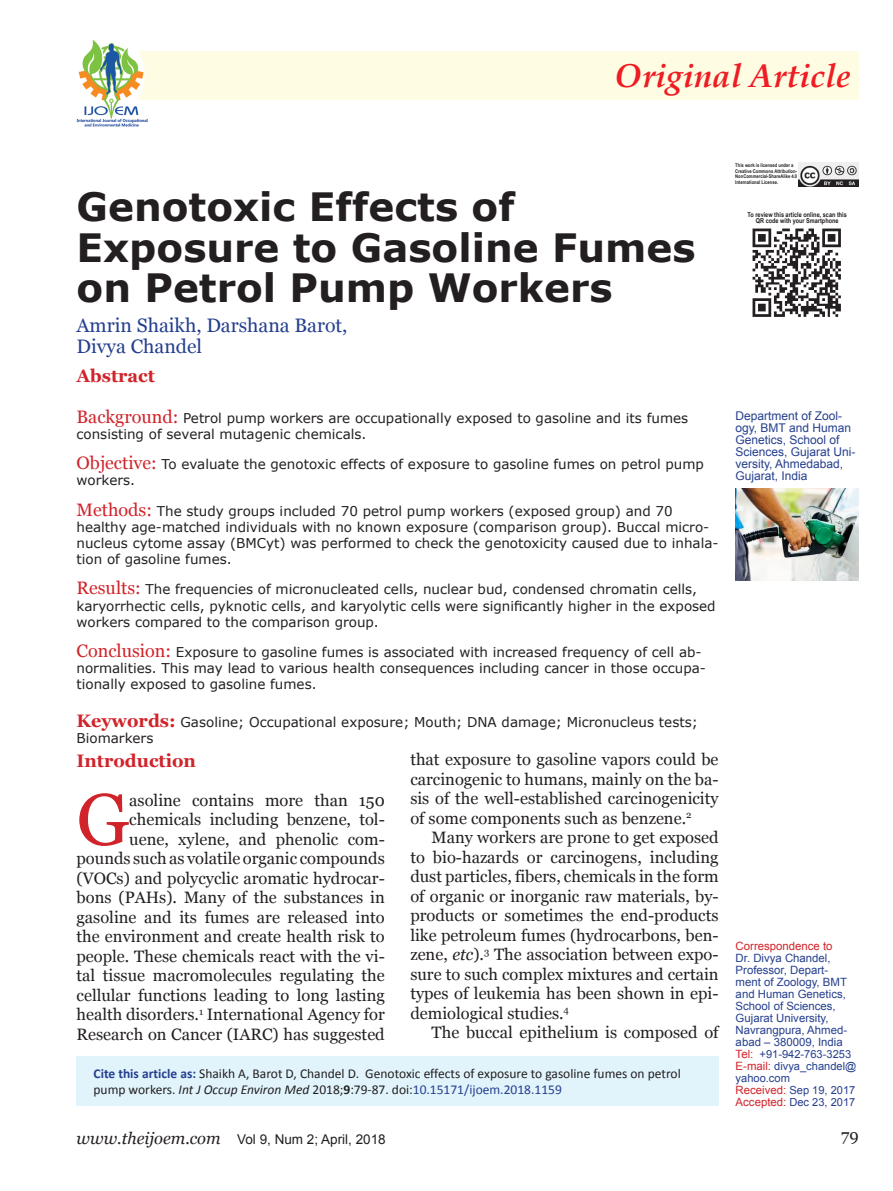
<style>
.page{position:relative;width:893px;height:1191px;background:#fff}
.page>*{position:absolute;margin:0;border:0;box-sizing:border-box;transform-origin:0 0}
.First_first_body{font:72.75px "Georgia";color:#d1232a}
.t1{font:700 39px/40.5px "Verdana";color:#231f20}
.t2{font:italic 700 33px "Book Antiqua";color:#ee1d23}
.Authors{font:19.5px/21px "Georgia";color:#253f8e}
.heading{font:700 18px "Georgia";color:#d1232a}
.First_first_body-2{font:16.5px/19.5px "Georgia";color:#231f20;text-align:right}
.body{font:16.5px/19.5px "Georgia";color:#231f20;text-align:justify}
.Editorial{font:16.5px "Georgia";color:#231f20}
.Structured_Abstract{font:13.5px/16.2px "Verdana";color:#231f20}
.Citation{font:13.5px/16.2px "Calibri";color:#231f20}
.Key_Word{font:13.5px/16.2px "Verdana";color:#231f20}
.Editorial-2{font:13.5px "Arial";color:#231f20}
.Affiliation{font:12px/12px "Arial";color:#253f8e}
.Adress{font:11.4px/12px "Arial";color:#253f8e}
.Adress-2{font:11.1px/12px "Arial";color:#253f8e}
.t3{font:700 6.75px/6px "Arial Narrow";color:#231f20;text-align:center}
.t4{font:700 5.1px/5.6px "Arial Narrow";color:#231f20}
.s1{font-family:"Georgia";font-size:18px;color:#d1232a}
.s2{font-family:"Georgia";font-weight:700;font-size:18px;color:#d1232a}
.s3{font-style:italic}
.s4{font-weight:700;color:#253f8e}
.s5{font-weight:700}
.s6{color:#253f8e}
.s7{color:#d1232a}
.s8{font-size:11.4px;color:#d1232a}
.s9{font-family:"Georgia";font-style:italic;font-size:16.5px}
</style>
<div class="page">
<div style="left:98px;top:51px;width:760px;height:48px;background:#fffce4"></div>
<img style="left:77px;top:39px;width:71px;height:88px">
<img style="left:799px;top:162px;width:59px;height:24px">
<div style="left:77px;top:1056px;width:642px;height:50px;background:#e1f4fc"></div>
<img style="left:736px;top:488px;width:123px;height:92px">
<img style="left:753px;top:229px;width:88px;height:88px">
<h3 class="t2" style="left:615px;top:53px;width:237px">Original Article</h3>
<p class="t1" style="left:77px;top:185px;width:620px">Genotoxic Effects of<br>Exposure to Gasoline Fumes on Petrol Pump Workers</p>
<p class="Authors" style="left:77px;top:314px;width:272px">Amrin Shaikh, Darshana Barot,<br>Divya Chandel</p>
<p class="heading" style="left:77px;top:365px;width:80px">Abstract</p>
<p class="Structured_Abstract" style="left:77px;top:409px;width:613px"><span class="s1">Background:</span> Petrol pump workers are occupationally exposed to gasoline and its fumes consisting of several mutagenic chemicals.</p>
<p class="Structured_Abstract" style="left:77px;top:456px;width:629px"><span class="s1">Objective:</span> To evaluate the genotoxic effects of exposure to gasoline fumes on petrol pump workers.</p>
<p class="Structured_Abstract" style="left:77px;top:502px;width:644px"><span class="s1">Methods:</span> The study groups included 70 petrol pump workers (exposed group) and 70 healthy age-matched individuals with no known exposure (comparison group). Buccal micro&shy;nucleus cytome assay (BMCyt) was performed to check the genotoxicity caused due to inhala&shy;tion of gasoline fumes.</p>
<p class="Structured_Abstract" style="left:77px;top:581px;width:641px"><span class="s1">Results:</span> The frequencies of micronucleated cells, nuclear bud, condensed chromatin cells, karyorrhectic cells, pyknotic cells, and karyolytic cells were significantly higher in the exposed workers compared to the comparison group.</p>
<p class="Structured_Abstract" style="left:77px;top:643px;width:631px"><span class="s1">Conclusion:</span> Exposure to gasoline fumes is associated with increased frequency of cell ab&shy;normalities. This may lead to various health consequences including cancer in those occupa&shy;tionally exposed to gasoline fumes.</p>
<p class="Key_Word" style="left:77px;top:713px;width:623px"><span class="s2">Keywords:</span> Gasoline; Occupational exposure; Mouth; DNA damage; Micronucleus tests;<br>Biomarkers</p>
<p class="heading" style="left:77px;top:750px;width:121px">Introduction</p>
<p class="First_first_body" style="left:77px;top:778px;width:54px">G</p>
<p class="First_first_body-2" style="left:410px;top:750px;width:310px;text-align:justify">that exposure to gasoline vapors could be carcinogenic to humans, mainly on the ba&shy;sis of the well-established carcinogenicity of some components such as benzene.<sup>2</sup></p>
<p class="body" style="left:410px;top:828px;width:310px;text-indent:21px">Many workers are prone to get exposed to bio-hazards or carcinogens, including dust particles, fibers, chemicals in the form of organic or inorganic raw materials, by&shy;products or sometimes the end-products like petroleum fumes (hydrocarbons, ben&shy;zene, <span class="s3">etc</span>).<sup>3</sup> The association between expo&shy;sure to such complex mixtures and certain types of leukemia has been shown in epi&shy;demiological studies.<sup>4</sup></p>
<p class="body" style="left:432px;top:1023px;width:288px">The buccal epithelium is composed of</p>
<p class="First_first_body-2" style="left:77px;top:790px;width:310px">asoline contains more than 150 chemicals including benzene, tol-<br>uene, xylene, and phenolic com&shy;pounds such as volatile organic compounds (VOCs) and polycyclic aromatic hydrocar&shy;bons (PAHs). Many of the substances in gasoline and its fumes are released into the environment and create health risk to people. These chemicals react with the vi&shy;tal tissue macromolecules regulating the cellular functions leading to long lasting health disorders.<sup>1</sup> International Agency for Research on Cancer (IARC) has suggested</p>
<p class="Citation" style="left:94px;top:1064px;width:589px"><span class="s4">Cite this article as:</span> Shaikh A, Barot D, Chandel D. Genotoxic effects of exposure to gasoline fumes on petrol pump workers. <span class="s3">Int J Occup Environ Med</span> 2018;<span class="s5">9</span>:79-87. doi:<span class="s6">10.15171/ijoem.2018.1159</span></p>
<p class="t4" style="left:735px;top:162px;width:64px">This work is licensed under a<br>Creative Commons Attribution-<br>NonCommercial-ShareAlike 4.0<br>International License.</p>
<p class="t3" style="left:748px;top:211px;width:101px">To review this article online, scan this<br>QR code with your Smartphone</p>
<p class="Affiliation" style="left:735px;top:410px;width:122px">Department of Zool&shy;ogy, BMT and Human<br>Genetics, School of<br>Sciences, Gujarat Uni&shy;versity, Ahmedabad,<br>Gujarat, India</p>
<p class="Adress" style="left:736px;top:940px;width:113px"><span class="s7">Correspondence to<br></span>Dr. Divya Chandel,<br>Professor, Depart&shy;ment of Zoology, BMT and Human Genetics,<br>School of Sciences,<br>Gujarat University,<br>Navrangpura, Ahmed&shy;abad – 380009, India</p>
<p class="Adress-2" style="left:736px;top:1048px;width:117px"><span class="s8">Tel:</span> +91-942-763-3253</p>
<p class="Adress-2" style="left:736px;top:1060px;width:122px"><span class="s8">E-mail:</span> divya_chandel@ yahoo.com</p>
<p class="Adress-2" style="left:736px;top:1084px;width:121px"><span class="s8">Received:</span> Sep 19, 2017</p>
<p class="Adress-2" style="left:736px;top:1096px;width:121px"><span class="s8">Accepted:</span> Dec 23, 2017</p>
<p class="Editorial-2" style="left:77px;top:1130px;width:311px"><span class="s9">www.theijoem.com</span> Vol 9, Num 2; April, 2018</p>
<p class="Editorial" style="left:841px;top:1125px;width:19px">79</p>
</div>
